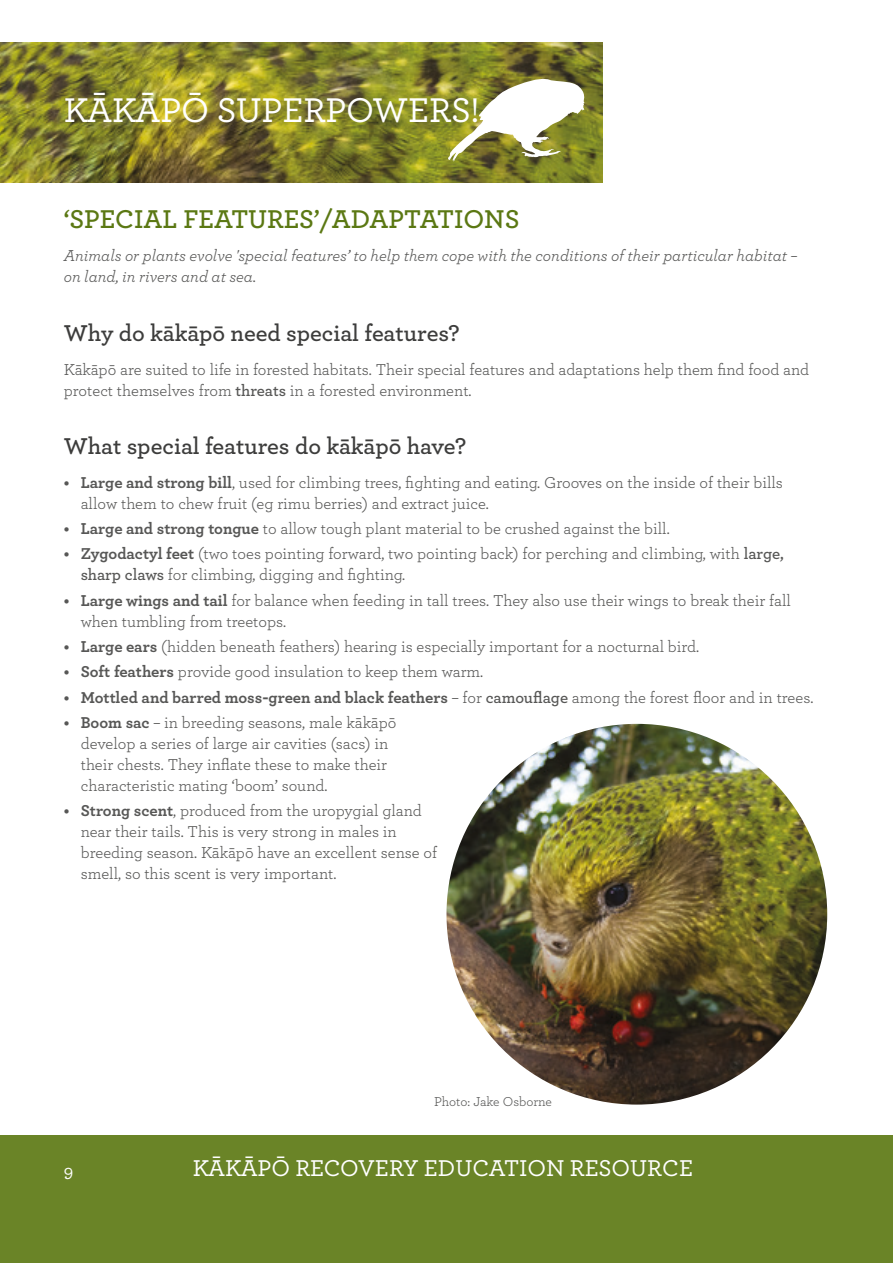
<style>
.page{position:relative;width:893px;height:1263px;background:#fff}
.page>*{position:absolute;margin:0;border:0;box-sizing:border-box;transform-origin:0 0}
.Banner{font:500 36px "Archer";letter-spacing:-.005em;color:#fff}
.SUBHEADING{font:600 27px "Archer";color:#5b7813}
.SUBHEADING_2{font:600 24px "Archer";letter-spacing:-.01em;color:#3d3d3c}
.t1{font:500 24px "Archer";color:#fff}
.t2{font:500 18px "Archer";color:#fff}
.BODY_TEXT{font:16.5px/21px "Archer";color:#575756}
.BODY_TEXT-2{font:italic 16.5px/21px "Archer";color:#575756}
.t3{font:700 16.5px "Archer";color:#575756}
.BODY_TEXT-3{font:13.5px "Archer";color:#575756}
.s1{font-weight:600}
.s2{font-weight:700}
.s3{font-weight:400}
</style>
<div class="page">
<div style="left:0;top:1135px;width:893px;height:128px;background:#6a8427"></div>
<img style="left:0;top:43px;width:602px;height:140px">
<img style="left:446px;top:724px;width:381px;height:380px;border-radius:190px">
<svg style="left:448px;top:78px;width:137px;height:84px"></svg>
<p class="Banner" style="left:64px;top:84px;width:417px">KĀKĀPŌ SUPERPOWERS!</p>
<p class="SUBHEADING" style="left:64px;top:198px;width:457px">‘SPECIAL FEATURES’/ADAPTATIONS</p>
<p class="BODY_TEXT-2" style="left:64px;top:244px;width:735px">Animals or plants evolve 'special features’ to help them cope with the conditions of their particular habitat – on land, in rivers and at sea.</p>
<p class="SUBHEADING_2" style="left:64px;top:315px;width:397px">Why do kākāpō need special features?</p>
<p class="BODY_TEXT" style="left:64px;top:358px;width:747px">Kākāpō are suited to life in forested habitats. Their special features and adaptations help them find food and protect themselves from <span class="s1">threats</span> in a forested environment.</p>
<p class="SUBHEADING_2" style="left:64px;top:428px;width:404px">What special features do kākāpō have?</p>
<p class="BODY_TEXT" style="left:81px;top:471px;width:704px;text-indent:-17px"><span class="s2">• Large and strong bill</span>, used for climbing trees, fighting and eating. Grooves on the inside of their bills allow them to chew fruit (eg rimu berries) and extract juice.</p>
<p class="BODY_TEXT" style="left:64px;top:517px;width:607px"><span class="s2">• Large and strong tongue</span> to allow tough plant material to be crushed against the bill.</p>
<p class="BODY_TEXT" style="left:81px;top:543px;width:704px;text-indent:-17px"><span class="s2">• Zygodactyl feet</span> (two toes pointing forward, two pointing back) for perching and climbing, with <span class="s1">large, sharp claws</span> for climbing, digging and fighting.</p>
<p class="BODY_TEXT" style="left:81px;top:589px;width:712px;text-indent:-17px"><span class="s2">• Large wings and tail</span> for balance when feeding in tall trees. They also use their wings to break their fall when tumbling from treetops.</p>
<p class="BODY_TEXT" style="left:64px;top:635px;width:637px"><span class="s2">• Large ears</span> (hidden beneath feathers) hearing is especially important for a nocturnal bird.</p>
<p class="BODY_TEXT" style="left:64px;top:660px;width:421px"><span class="s2">• Soft feathers</span> provide good insulation to keep them warm.</p>
<p class="t3" style="left:64px;top:684px;width:751px">• Mottled and barred moss-green and black feathers <span class="s3">– for</span> <span class="s1">camouflage</span> <span class="s3">among the forest floor and in trees.</span></p>
<p class="BODY_TEXT" style="left:81px;top:711px;width:317px;text-indent:-17px"><span class="s2">• Boom sac</span> – in breeding seasons, male kākāpō develop a series of large air cavities (sacs) in their chests. They inflate these to make their characteristic mating ‘boom’ sound.</p>
<p class="BODY_TEXT" style="left:81px;top:799px;width:358px;text-indent:-17px"><span class="s2">• Strong scent</span>, produced from the uropygial gland near their tails. This is very strong in males in breeding season. Kākāpō have an excellent sense of smell, so this scent is very important.</p>
<p class="BODY_TEXT-3" style="left:434px;top:1092px;width:120px">Photo: Jake Osborne</p>
<p class="t2" style="left:64px;top:1158px;width:11px">9</p>
<h3 class="t1" style="left:193px;top:1151px;width:502px">KĀKĀPŌ RECOVERY EDUCATION RESOURCE</h3>
</div>
